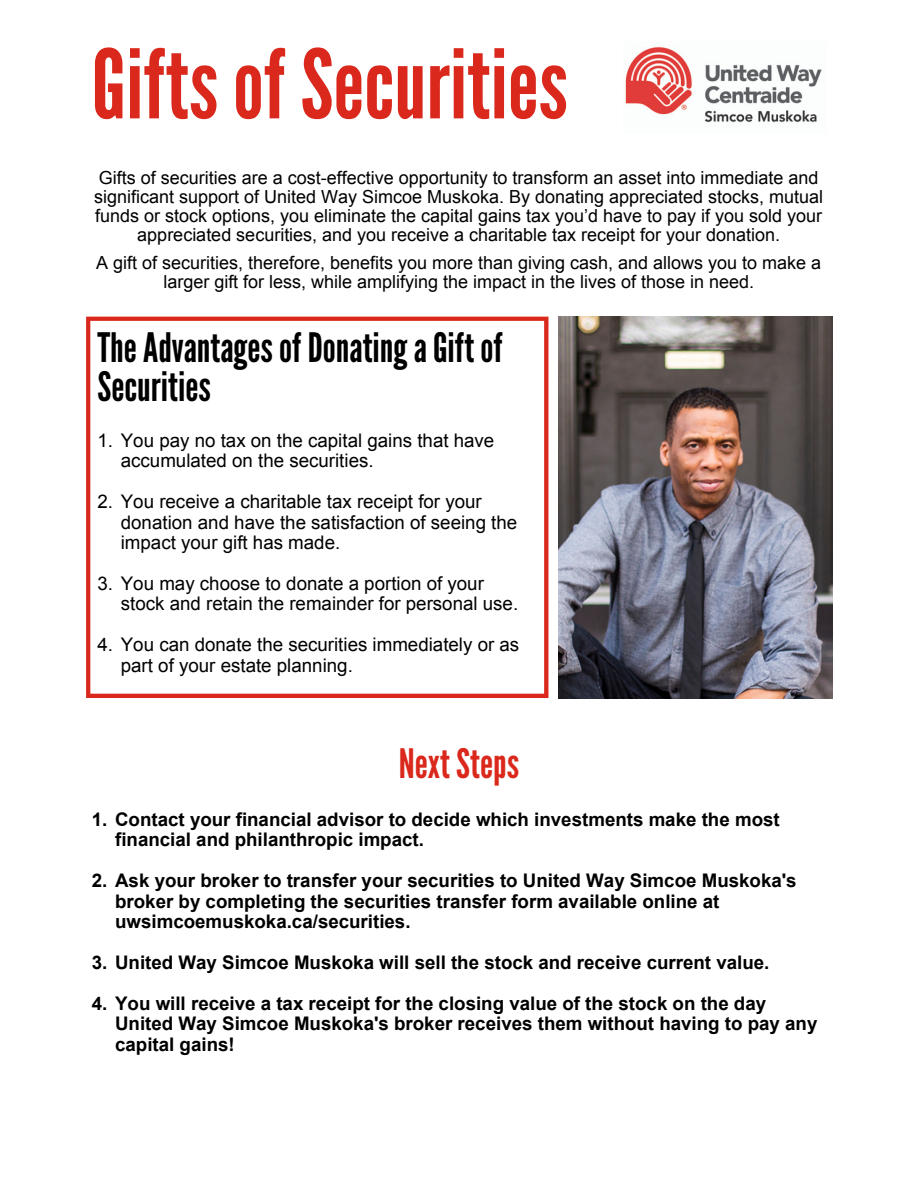
<style>
.page{position:relative;width:918px;height:1188px;background:#fff}
.page>*{position:absolute;margin:0;border:0;box-sizing:border-box;transform-origin:0 0}
.t1{font:95.55px "League Gothic";color:#da291c}
.t2{font:40.5px/38.4px "League Gothic";color:#000}
.t3{font:40.5px "League Gothic";color:#da291c}
.t4{font:700 18.75px/20.5px "Arial";color:#000}
.t5{font:18.75px/20.5px "Arial";color:#000}
.t6{font:18px/19.2px "Arial";color:#000;text-align:center}
</style>
<div class="page">
<img style="left:559px;top:317px;width:273px;height:381px">
<img style="left:625px;top:46px;width:197px;height:77px">
<svg style="left:86px;top:317px;width:462px;height:381px"></svg>
<h1 class="t1" style="left:92px;top:29px;width:478px">GiftsofSecurities</h1>
<p class="t6" style="left:94px;top:168px;width:730px">Gifts of securities are a cost-effective opportunity to transform an asset into immediate and significant support of United Way Simcoe Muskoka. By donating appreciated stocks, mutual funds or stock options, you eliminate the capital gains tax you’d have to pay if you sold your appreciated securities, and you receive a charitable tax receipt for your donation.</p>
<p class="t6" style="left:96px;top:253px;width:726px">A gift of securities, therefore, benefits you more than giving cash, and allows you to make a larger gift for less, while amplifying the impact in the lives of those in need.</p>
<h2 class="t2" style="left:97px;top:330px;width:407px">TheAdvantagesofDonatingaGiftof<br>Securities</h2>
<p class="t5" style="left:97px;top:430px;width:398px">1. You pay no tax on the capital gains that have</p>
<p class="t5" style="left:121px;top:450px;width:254px">accumulated on the securities.</p>
<p class="t5" style="left:97px;top:491px;width:386px">2. You receive a charitable tax receipt for your</p>
<p class="t5" style="left:121px;top:512px;width:398px">donation and have the satisfaction of seeing the impact your gift has made.</p>
<p class="t5" style="left:97px;top:573px;width:388px">3. You may choose to donate a portion of your</p>
<p class="t5" style="left:121px;top:594px;width:399px">stock and retain the remainder for personal use.</p>
<p class="t5" style="left:97px;top:635px;width:423px">4. You can donate the securities immediately or as</p>
<p class="t5" style="left:121px;top:655px;width:234px">part of your estate planning.</p>
<h2 class="t3" style="left:399px;top:741px;width:122px">NextSteps</h2>
<p class="t4" style="left:92px;top:809px;width:689px">1. Contact your financial advisor to decide which investments make the most</p>
<p class="t4" style="left:115px;top:829px;width:310px">financial and philanthropic impact.</p>
<p class="t4" style="left:92px;top:870px;width:706px">2. Ask your broker to transfer your securities to United Way Simcoe Muskoka's</p>
<p class="t4" style="left:115px;top:891px;width:606px">broker by completing the securities transfer form available online at uwsimcoemuskoka.ca/securities.</p>
<p class="t4" style="left:92px;top:952px;width:679px">3. United Way Simcoe Muskoka will sell the stock and receive current value.</p>
<p class="t4" style="left:92px;top:993px;width:676px">4. You will receive a tax receipt for the closing value of the stock on the day</p>
<p class="t4" style="left:115px;top:1014px;width:704px">United Way Simcoe Muskoka's broker receives them without having to pay any capital gains!</p>
</div>
